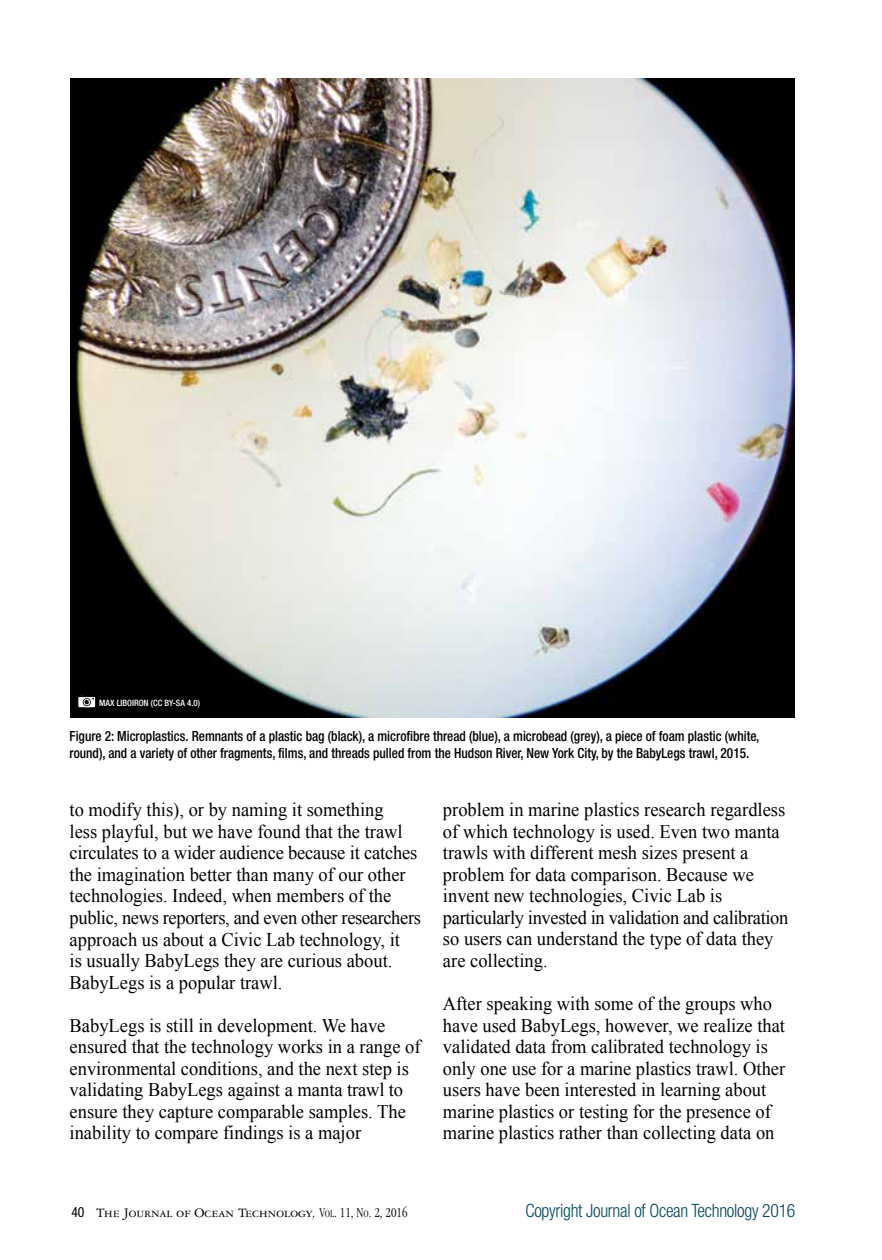
<style>
.page{position:relative;width:882px;height:1260px;background:#fff}
.page>*{position:absolute;margin:0;border:0;box-sizing:border-box;transform-origin:0 0}
.t1{font:19.25px/21.5px "Times New Roman";color:#000;scale:.96 1}
.t2{font:300 condensed 18.38px "Helvetica Neue";letter-spacing:-.015em;color:#00495e;scale:.96 1}
.t3{font:500 condensed 14px/16.8px "Helvetica Neue";color:#000;scale:.95 1}
.t4{font:14px "Garamond Three SC";color:#000}
.t5{font:500 condensed 8.75px "Helvetica Neue";color:#fff}
.s1{font-family:"Helvetica Neue LT Std";font-stretch:condensed}
.s2{font-family:"Garamond";font-weight:300;font-style:italic;font-stretch:condensed}
.s3{font-family:"Garamond";font-weight:300;font-stretch:condensed}
.s4{font-family:"Garamond";font-weight:300;font-stretch:condensed;font-size:10.5px}
</style>
<div class="page">
<img style="left:70px;top:79px;width:725px;height:639px">
<svg style="left:78px;top:695px;width:18px;height:13px"></svg>
<p class="t5" style="left:99px;top:697px;width:102px">MAX LIBOIRON (CC BY-SA 4.0)</p>
<p class="t3" style="left:70px;top:727px;width:728px">Figure 2: Microplastics. Remnants of a plastic bag (black), a microfibre thread (blue), a microbead (grey), a piece of foam plastic (white, round), and a variety of other fragments, films, and threads pulled from the Hudson River, New York City, by the BabyLegs trawl, 2015.</p>
<p class="t1" style="left:70px;top:799px;width:368px">to modify this), or by naming it something<br>less playful, but we have found that the trawl circulates to a wider audience because it catches the imagination better than many of our other technologies. Indeed, when members of the public, news reporters, and even other researchers approach us about a Civic Lab technology, it<br>is usually BabyLegs they are curious about.<br>BabyLegs is a popular trawl.</p>
<p class="t1" style="left:70px;top:1014px;width:367px">BabyLegs is still in development. We have ensured that the technology works in a range of environmental conditions, and the next step is validating BabyLegs against a manta trawl to ensure they capture comparable samples. The inability to compare findings is a major</p>
<p class="t1" style="left:443px;top:799px;width:361px">problem in marine plastics research regardless of which technology is used. Even two manta trawls with different mesh sizes present a problem for data comparison. Because we invent new technologies, Civic Lab is particularly invested in validation and calibration so users can understand the type of data they are collecting.</p>
<p class="t1" style="left:443px;top:993px;width:358px">After speaking with some of the groups who have used BabyLegs, however, we realize that validated data from calibrated technology is only one use for a marine plastics trawl. Other users have been interested in learning about marine plastics or testing for the presence of marine plastics rather than collecting data on</p>
<p class="t4" style="left:71px;top:1205px;width:338px"><span class="s1">40</span> The Journal of Ocean Technology<span class="s2">,</span> <span class="s3">V</span><span class="s4">ol</span><span class="s3">. 11, N</span><span class="s4">o</span><span class="s3">. 2, 2016</span></p>
<p class="t2" style="left:525px;top:1200px;width:283px">Copyright Journal of Ocean Technology 2016</p>
</div>
